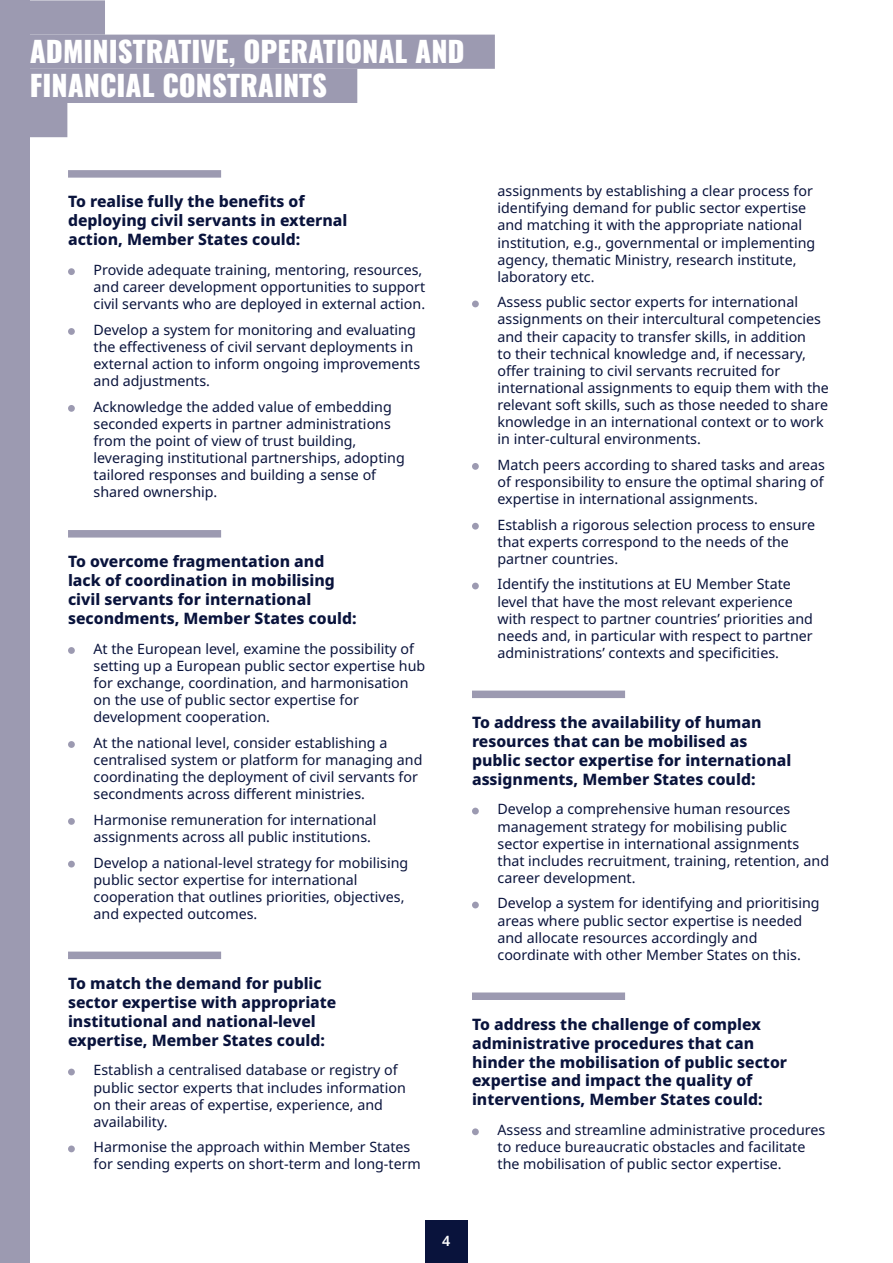
<style>
.page{position:relative;width:893px;height:1263px;background:#fff}
.page>*{position:absolute;margin:0;border:0;box-sizing:border-box;transform-origin:0 0}
.t1{font:800 28.5px/34.2px "Oswald";color:#fff}
.t2{font:800 15.75px/18.9px "Noto Sans";color:#09133c}
.t3{font:14.25px/17.1px "Noto Sans";color:#09133c}
.t4{font:600 14.25px "Noto Sans";color:#fff}
</style>
<div class="page">
<div style="left:0;top:0;width:30px;height:1263px;background:#9c9ab1"></div>
<div style="left:30px;top:0;width:75px;height:35px;background:#9c9ab1"></div>
<div style="left:30px;top:35px;width:465px;height:34px;background:#9c9ab1"></div>
<div style="left:30px;top:69px;width:327px;height:34px;background:#9c9ab1"></div>
<div style="left:30px;top:103px;width:37px;height:34px;background:#9c9ab1"></div>
<div style="left:68px;top:170px;width:153px;height:8px;background:#9c9ab1"></div>
<div style="left:68px;top:530px;width:153px;height:7px;background:#9c9ab1"></div>
<div style="left:68px;top:951px;width:153px;height:8px;background:#9c9ab1"></div>
<div style="left:68px;top:268px;width:7px;height:7px;background:#9c9ab1;border-radius:50%"></div>
<div style="left:68px;top:328px;width:7px;height:7px;background:#9c9ab1;border-radius:50%"></div>
<div style="left:68px;top:405px;width:7px;height:7px;background:#9c9ab1;border-radius:50%"></div>
<div style="left:68px;top:647px;width:7px;height:7px;background:#9c9ab1;border-radius:50%"></div>
<div style="left:68px;top:741px;width:7px;height:7px;background:#9c9ab1;border-radius:50%"></div>
<div style="left:68px;top:818px;width:7px;height:7px;background:#9c9ab1;border-radius:50%"></div>
<div style="left:68px;top:861px;width:7px;height:6px;background:#9c9ab1;border-radius:50%"></div>
<div style="left:68px;top:1068px;width:7px;height:7px;background:#9c9ab1;border-radius:50%"></div>
<div style="left:68px;top:1145px;width:7px;height:7px;background:#9c9ab1;border-radius:50%"></div>
<div style="left:472px;top:690px;width:153px;height:8px;background:#9c9ab1"></div>
<div style="left:472px;top:992px;width:153px;height:8px;background:#9c9ab1"></div>
<div style="left:472px;top:301px;width:7px;height:6px;background:#9c9ab1;border-radius:50%"></div>
<div style="left:472px;top:463px;width:7px;height:7px;background:#9c9ab1;border-radius:50%"></div>
<div style="left:472px;top:523px;width:7px;height:7px;background:#9c9ab1;border-radius:50%"></div>
<div style="left:472px;top:583px;width:7px;height:6px;background:#9c9ab1;border-radius:50%"></div>
<div style="left:472px;top:808px;width:7px;height:6px;background:#9c9ab1;border-radius:50%"></div>
<div style="left:472px;top:902px;width:7px;height:6px;background:#9c9ab1;border-radius:50%"></div>
<div style="left:472px;top:1128px;width:7px;height:7px;background:#9c9ab1;border-radius:50%"></div>
<div style="left:425px;top:1220px;width:43px;height:43px;background:#09133c"></div>
<h1 class="t1" style="left:30px;top:36px;width:436px">ADMINISTRATIVE, OPERATIONAL AND<br>FINANCIAL CONSTRAINTS</h1>
<p class="t2" style="left:68px;top:192px;width:281px">To realise fully the benefits of deploying civil servants in external action, Member States could:</p>
<p class="t3" style="left:94px;top:262px;width:333px">Provide adequate training, mentoring, resources, and career development opportunities to support civil servants who are deployed in external action.</p>
<p class="t3" style="left:94px;top:321px;width:328px">Develop a system for monitoring and evaluating the effectiveness of civil servant deployments in external action to inform ongoing improvements and adjustments.</p>
<p class="t3" style="left:94px;top:398px;width:313px">Acknowledge the added value of embedding seconded experts in partner administrations from the point of view of trust building, leveraging institutional partnerships, adopting tailored responses and building a sense of shared ownership.</p>
<p class="t2" style="left:68px;top:552px;width:290px">To overcome fragmentation and lack of coordination in mobilising civil servants for international secondments, Member States could:</p>
<p class="t3" style="left:94px;top:640px;width:333px">At the European level, examine the possibility of setting up a European public sector expertise hub for exchange, coordination, and harmonisation on the use of public sector expertise for development cooperation.</p>
<p class="t3" style="left:94px;top:734px;width:330px">At the national level, consider establishing a centralised system or platform for managing and coordinating the deployment of civil servants for secondments across different ministries.</p>
<p class="t3" style="left:94px;top:811px;width:284px">Harmonise remuneration for international assignments across all public institutions.</p>
<p class="t3" style="left:94px;top:854px;width:316px">Develop a national-level strategy for mobilising public sector expertise for international cooperation that outlines priorities, objectives, and expected outcomes.</p>
<p class="t2" style="left:68px;top:974px;width:270px">To match the demand for public sector expertise with appropriate institutional and national-level expertise, Member States could:</p>
<p class="t3" style="left:94px;top:1062px;width:314px">Establish a centralised database or registry of public sector experts that includes information on their areas of expertise, experience, and availability.</p>
<p class="t3" style="left:94px;top:1139px;width:329px">Harmonise the approach within Member States for sending experts on short-term and long-term</p>
<p class="t3" style="left:497px;top:183px;width:319px">assignments by establishing a clear process for identifying demand for public sector expertise and matching it with the appropriate national institution, e.g., governmental or implementing agency, thematic Ministry, research institute, laboratory etc.</p>
<p class="t3" style="left:497px;top:294px;width:333px">Assess public sector experts for international assignments on their intercultural competencies and their capacity to transfer skills, in addition<br>to their technical knowledge and, if necessary, offer training to civil servants recruited for international assignments to equip them with the relevant soft skills, such as those needed to share knowledge in an international context or to work in inter-cultural environments.</p>
<p class="t3" style="left:497px;top:456px;width:329px;text-align:justify">Match peers according to shared tasks and areas of responsibility to ensure the optimal sharing of expertise in international assignments.</p>
<p class="t3" style="left:497px;top:516px;width:319px">Establish a rigorous selection process to ensure that experts correspond to the needs of the partner countries.</p>
<p class="t3" style="left:497px;top:576px;width:317px">Identify the institutions at EU Member State level that have the most relevant experience with respect to partner countries’ priorities and needs and, in particular with respect to partner administrations’ contexts and specificities.</p>
<p class="t2" style="left:472px;top:713px;width:321px">To address the availability of human resources that can be mobilised as public sector expertise for international assignments, Member States could:</p>
<p class="t3" style="left:497px;top:801px;width:333px">Develop a comprehensive human resources management strategy for mobilising public sector expertise in international assignments that includes recruitment, training, retention, and career development.</p>
<p class="t3" style="left:497px;top:895px;width:324px">Develop a system for identifying and prioritising areas where public sector expertise is needed and allocate resources accordingly and coordinate with other Member States on this.</p>
<p class="t2" style="left:472px;top:1015px;width:317px">To address the challenge of complex administrative procedures that can hinder the mobilisation of public sector expertise and impact the quality of interventions, Member States could:</p>
<p class="t3" style="left:497px;top:1122px;width:329px">Assess and streamline administrative procedures to reduce bureaucratic obstacles and facilitate the mobilisation of public sector expertise.</p>
<p class="t4" style="left:442px;top:1231px;width:10px">4</p>
</div>
